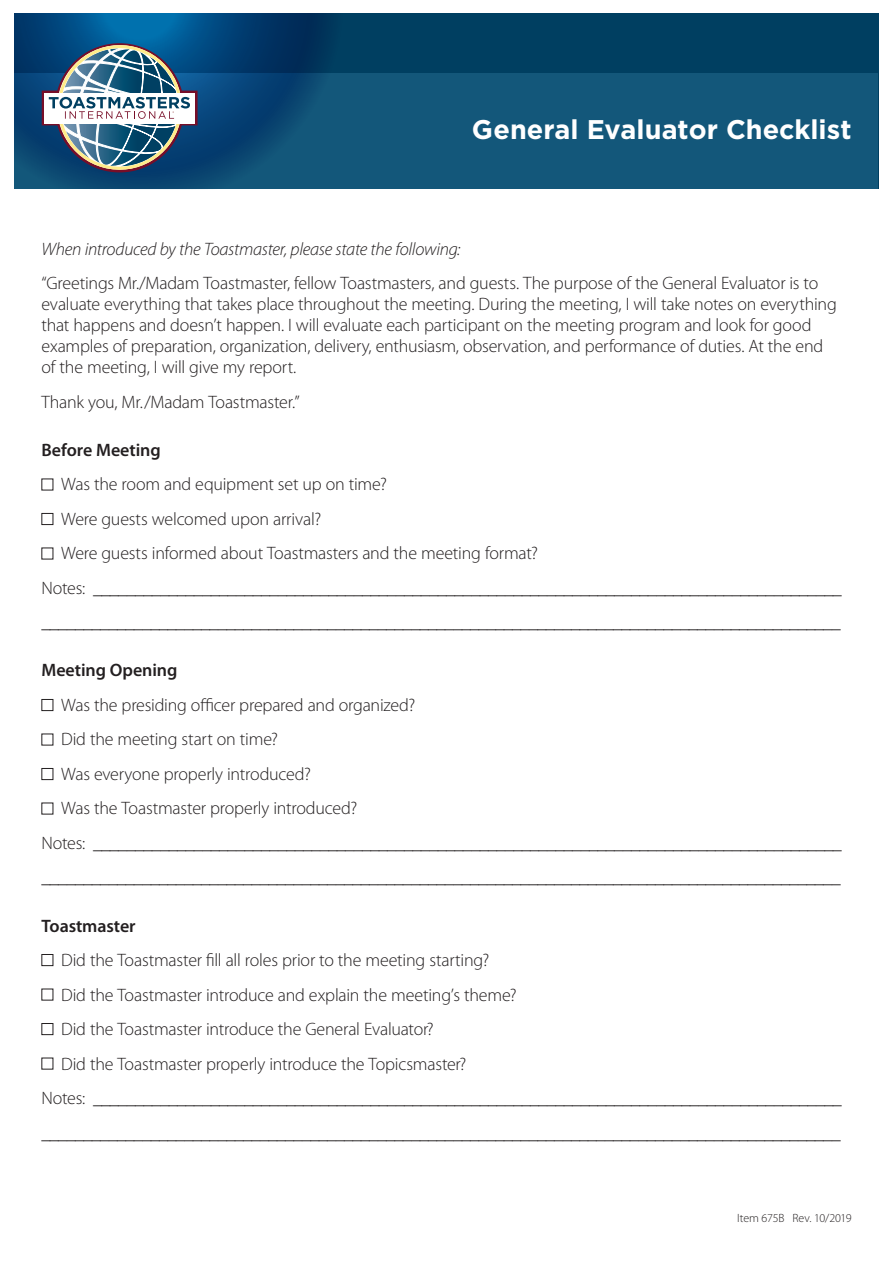
<style>
.page{position:relative;width:893px;height:1263px;background:#fff}
.page>*{position:absolute;margin:0;border:0;box-sizing:border-box;transform-origin:0 0}
.t1{font:700 27px "Gotham";color:#fff}
.t2{font:300 18px/21px "Myriad Pro";letter-spacing:-.01em;color:#231f20}
.t3{font:italic 300 18px "Myriad Pro";letter-spacing:-.015em;color:#231f20}
.t4{font:600 18px "Myriad Pro";letter-spacing:-.005em;color:#231f20}
.t5{font:300 12px "Myriad Pro";letter-spacing:-.015em;color:#231f20}
</style>
<div class="page">
<div style="left:41px;top:513px;width:12px;height:12px;border:1px solid #231f20"></div>
<div style="left:41px;top:699px;width:12px;height:12px;border:1px solid #231f20"></div>
<div style="left:41px;top:768px;width:12px;height:12px;border:1px solid #231f20"></div>
<div style="left:41px;top:954px;width:12px;height:12px;border:1px solid #231f20"></div>
<div style="left:41px;top:1023px;width:12px;height:12px;border:1px solid #231f20"></div>
<div style="left:14px;top:14px;width:864px;height:175px;background:#003f61"></div>
<div style="left:14px;top:73px;width:864px;height:116px;background:#13577a"></div>
<svg style="left:14px;top:14px;width:314px;height:175px"></svg>
<svg style="left:42px;top:43px;width:156px;height:129px;background:#63839a"></svg>
<p class="t1" style="left:472px;top:111px;width:381px">General Evaluator Checklist</p>
<p class="t3" style="left:41px;top:239px;width:421px">When introduced by the Toastmaster, please state the following:</p>
<p class="t2" style="left:41px;top:273px;width:797px">“Greetings Mr./Madam Toastmaster, fellow Toastmasters, and guests. The purpose of the General Evaluator is to evaluate everything that takes place throughout the meeting. During the meeting, I will take notes on everything that happens and doesn’t happen. I will evaluate each participant on the meeting program and look for good examples of preparation, organization, delivery, enthusiasm, observation, and performance of duties. At the end of the meeting, I will give my report.</p>
<p class="t2" style="left:41px;top:392px;width:260px">Thank you, Mr./Madam Toastmaster.”</p>
<p class="t4" style="left:41px;top:440px;width:121px">Before Meeting</p>
<p class="t2" style="left:61px;top:474px;width:327px">Was the room and equipment set up on time?</p>
<p class="t2" style="left:61px;top:509px;width:261px">Were guests welcomed upon arrival?</p>
<p class="t2" style="left:61px;top:543px;width:478px">Were guests informed about Toastmasters and the meeting format?</p>
<p class="t2" style="left:41px;top:578px;width:802px">Notes: _________________________________________________________________________________________</p>
<p class="t2" style="left:41px;top:612px;width:801px">_______________________________________________________________________________________________</p>
<p class="t4" style="left:41px;top:660px;width:137px">Meeting Opening</p>
<p class="t2" style="left:61px;top:695px;width:356px">Was the presiding officer prepared and organized?</p>
<p class="t2" style="left:61px;top:729px;width:218px">Did the meeting start on time?</p>
<p class="t2" style="left:61px;top:764px;width:251px">Was everyone properly introduced?</p>
<p class="t2" style="left:61px;top:798px;width:298px">Was the Toastmaster properly introduced?</p>
<p class="t2" style="left:41px;top:833px;width:802px">Notes: _________________________________________________________________________________________</p>
<p class="t2" style="left:41px;top:867px;width:801px">_______________________________________________________________________________________________</p>
<p class="t4" style="left:41px;top:915px;width:96px">Toastmaster</p>
<p class="t2" style="left:61px;top:950px;width:429px">Did the Toastmaster fill all roles prior to the meeting starting?</p>
<p class="t2" style="left:61px;top:984px;width:457px">Did the Toastmaster introduce and explain the meeting’s theme?</p>
<p class="t2" style="left:61px;top:1019px;width:374px">Did the Toastmaster introduce the General Evaluator?</p>
<p class="t2" style="left:61px;top:1053px;width:406px">Did the Toastmaster properly introduce the Topicsmaster?</p>
<p class="t2" style="left:41px;top:1088px;width:802px">Notes: _________________________________________________________________________________________</p>
<p class="t2" style="left:41px;top:1122px;width:801px">_______________________________________________________________________________________________</p>
<p class="t5" style="left:737px;top:1212px;width:116px">Item 675B Rev. 10/2019</p>
</div>
